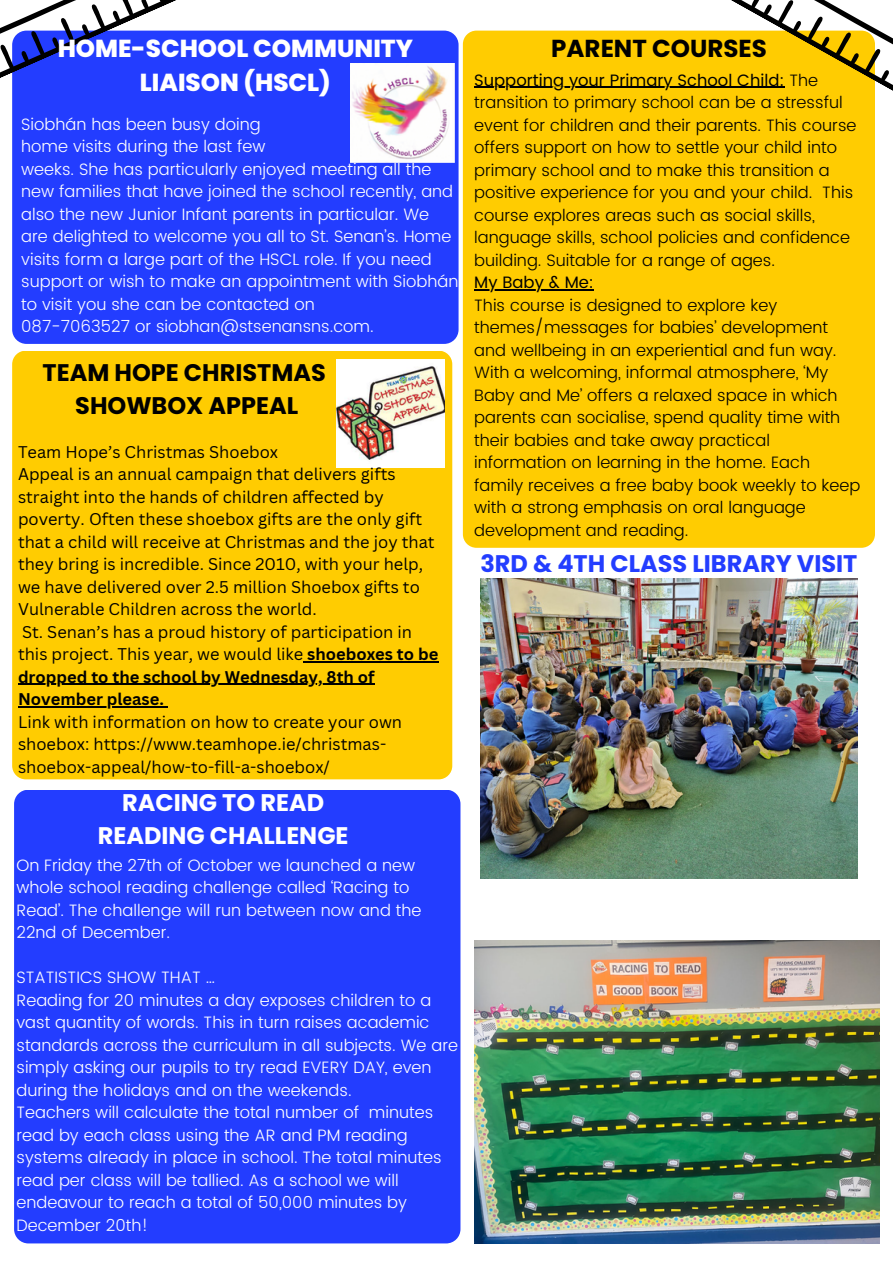
<style>
.page{position:relative;width:893px;height:1264px;background:#fff}
.page>*{position:absolute;margin:0;border:0;box-sizing:border-box;transform-origin:0 0}
.t1{font:800 24.6px/33.8px "Poppins";color:#fff;text-align:center}
.t2{font:700 24.6px "Poppins";color:#000}
.t3{font:700 24px "Poppins";color:#000}
.t4{font:700 24px "Poppins";color:#fff}
.t5{font:700 24px "Poppins";color:#233dff}
.t6{font:300 16.5px/22.5px "Poppins";color:#fff}
.t7{font:300 16.5px/22.5px "Poppins";color:#000}
.t8{font:16.5px/22.5px "Canva Sans";color:#000}
.t9{font:16.5px "Poppins";color:#000}
.s1{font-weight:700}
.s2{font-weight:400}
</style>
<div class="page">
<div style="left:12px;top:31px;width:446px;height:313px;background:#233dff;border-radius:14px"></div>
<svg style="left:0;top:0;width:259px;height:108px"></svg>
<img style="left:350px;top:64px;width:104px;height:99px">
<div style="left:463px;top:31px;width:411px;height:517px;background:#ffcc01;border-radius:14px"></div>
<hr style="left:474px;top:87px;width:310px;height:1px;background:#000">
<hr style="left:474px;top:289px;width:120px;height:1px;background:#000">
<svg style="left:631px;top:0;width:261px;height:119px"></svg>
<div style="left:12px;top:350px;width:440px;height:429px;background:#ffcc01;border-radius:14px"></div>
<img style="left:336px;top:360px;width:108px;height:108px">
<img style="left:480px;top:579px;width:377px;height:299px">
<hr style="left:303px;top:661px;width:135px;height:1px;background:#000">
<hr style="left:18px;top:683px;width:356px;height:2px;background:#000">
<hr style="left:18px;top:706px;width:146px;height:1px;background:#000">
<div style="left:14px;top:789px;width:446px;height:454px;background:#233dff;border-radius:14px"></div>
<img style="left:474px;top:940px;width:405px;height:303px">
<p class="t1" style="left:58px;top:32px;width:357px">HOME-SCHOOL COMMUNITY<br>LIAISON (HSCL)</p>
<p class="t6" style="left:21px;top:113px;width:241px">Siobhán has been busy doing</p>
<p class="t6" style="left:21px;top:135px;width:246px">home visits during the last few</p>
<p class="t6" style="left:21px;top:158px;width:438px">weeks. She has particularly enjoyed meeting all the new families that have joined the school recently, and also the new Junior Infant parents in particular. We are delighted to welcome you all to St. Senan’s. Home visits form a large part of the HSCL role. If you need support or wish to make an appointment with Siobhán to visit you she can be contacted on</p>
<p class="t6" style="left:21px;top:315px;width:354px">087-7063527 or siobhan@stsenansns.com.</p>
<p class="t3" style="left:43px;top:356px;width:285px">TEAM HOPE CHRISTMAS</p>
<p class="t3" style="left:75px;top:388px;width:224px">SHOWBOX APPEAL</p>
<p class="t8" style="left:18px;top:440px;width:262px">Team Hope’s Christmas Shoebox</p>
<p class="t8" style="left:18px;top:462px;width:418px">Appeal is an annual campaign that delivers gifts straight into the hands of children affected by poverty. Often these shoebox gifts are the only gift that a child will receive at Christmas and the joy that they bring is incredible. Since 2010, with your help, we have delivered over 2.5 million Shoebox gifts to Vulnerable Children across the world.</p>
<p class="t8" style="left:18px;top:620px;width:422px">St. Senan’s has a proud history of participation in this project. This year, we would like <span class="s1">shoeboxes to be dropped to the school by Wednesday, 8th of November please.</span></p>
<p class="t8" style="left:18px;top:710px;width:385px">Link with information on how to create your own shoebox: https://www.teamhope.ie/christmas&shy;shoebox-appeal/how-to-fill-a-shoebox/</p>
<p class="t4" style="left:122px;top:785px;width:203px">RACING TO READ</p>
<p class="t4" style="left:98px;top:818px;width:252px">READING CHALLENGE</p>
<p class="t6" style="left:16px;top:854px;width:406px">On Friday the 27th of October we launched a new whole school reading challenge called ‘Racing to Read’. The challenge will run between now and the 22nd of December.</p>
<p class="t6" style="left:16px;top:966px;width:200px">STATISTICS SHOW THAT …</p>
<p class="t6" style="left:16px;top:988px;width:443px">Reading for 20 minutes a day exposes children to a vast quantity of words. This in turn raises academic standards across the curriculum in all subjects. We are simply asking our pupils to try read EVERY DAY, even during the holidays and on the weekends.</p>
<p class="t6" style="left:16px;top:1101px;width:426px">Teachers will calculate the total number of minutes read by each class using the AR and PM reading systems already in place in school. The total minutes read per class will be tallied. As a school we will endeavour to reach a total of 50,000 minutes by December 20th!</p>
<p class="t2" style="left:551px;top:31px;width:217px">PARENT COURSES</p>
<p class="t7" style="left:474px;top:69px;width:384px"><span class="s2">Supporting your Primary School Child:</span> The transition to primary school can be a stressful event for children and their parents. This course offers support on how to settle your child into primary school and to make this transition a positive experience for you and your child. This course explores areas such as social skills, language skills, school policies and confidence building. Suitable for a range of ages.</p>
<p class="t9" style="left:474px;top:273px;width:121px">My Baby &amp; Me:</p>
<p class="t7" style="left:474px;top:294px;width:387px">This course is designed to explore key themes/messages for babies’ development and wellbeing in an experiential and fun way.<br>With a welcoming, informal atmosphere, ‘My Baby and Me’ offers a relaxed space in which parents can socialise, spend quality time with their babies and take away practical information on learning in the home. Each family receives a free baby book weekly to keep with a strong emphasis on oral language development and reading.</p>
<p class="t5" style="left:480px;top:547px;width:378px">3RD &amp; 4TH CLASS LIBRARY VISIT</p>
</div>
